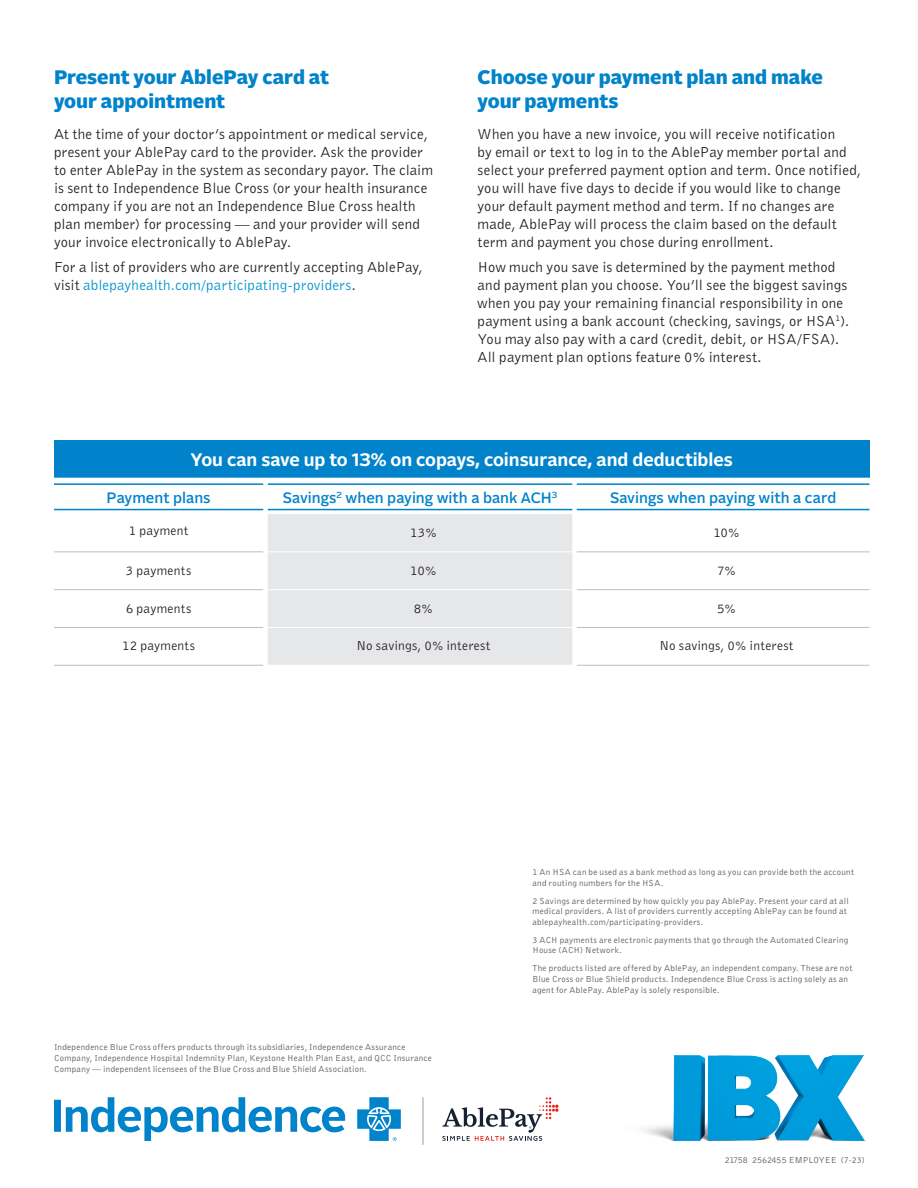
<style>
.page{position:relative;width:918px;height:1188px;background:#fff}
.page>*{position:absolute;margin:0;border:0;box-sizing:border-box;transform-origin:0 0}
.H1-_BODY{font:900 19.5px/23.4px "Alrightv 2 Normal LP";color:#0083ca}
.CHART-H1{font:700 18px "Alrightv 2 Normal LP";color:#fff}
.BODY{font:15px/18px "Bell Gothic";letter-spacing:.01em;color:#231f20}
.CHART-H2{font:500 15px "Alrightv 2 Normal LP";color:#0083ca}
.CHART-_BODY{font:13.5px "Bell Gothic";letter-spacing:.015em;color:#231f20}
.CHART-_BODY_BULLETS{font:13.5px "Bell Gothic";letter-spacing:.02em;color:#231f20}
.DISCLAIMER{font:9px/10.8px "Bell Gothic";letter-spacing:.03em;color:#57585a}
.JOB_and_ITEM_NUMBER{font:9px "Bell Gothic";color:#57585a}
.s1{color:#0093d0}
</style>
<div class="page">
<svg style="left:54px;top:1097px;width:347px;height:44px"></svg>
<img style="left:643px;top:1055px;width:222px;height:86px">
<hr style="left:422px;top:1097px;width:2px;height:48px;background:#bcbdc0">
<svg style="left:442px;top:1097px;width:117px;height:44px"></svg>
<div style="left:54px;top:440px;width:815px;height:38px;background:#0083ca"></div>
<svg style="left:54px;top:483px;width:815px;height:182px"></svg>
<div style="left:268px;top:514px;width:304px;height:151px;background:#e6e7e9"></div>
<hr style="left:54px;top:551px;width:209px;height:1px;background:#bcbdc0">
<hr style="left:54px;top:589px;width:209px;height:1px;background:#bcbdc0">
<hr style="left:54px;top:627px;width:209px;height:1px;background:#bcbdc0">
<hr style="left:54px;top:665px;width:209px;height:1px;background:#bcbdc0">
<hr style="left:268px;top:551px;width:304px;height:1px;background:#fff">
<hr style="left:268px;top:589px;width:304px;height:1px;background:#fff">
<hr style="left:268px;top:627px;width:304px;height:1px;background:#fff">
<hr style="left:54px;top:483px;width:209px;height:2px;background:#0083ca">
<hr style="left:54px;top:509px;width:209px;height:1px;background:#0083ca">
<hr style="left:268px;top:483px;width:304px;height:2px;background:#0083ca">
<hr style="left:268px;top:509px;width:304px;height:1px;background:#0083ca">
<hr style="left:577px;top:483px;width:292px;height:2px;background:#0083ca">
<hr style="left:577px;top:509px;width:292px;height:1px;background:#0083ca">
<hr style="left:577px;top:551px;width:292px;height:1px;background:#bcbdc0">
<hr style="left:577px;top:589px;width:292px;height:1px;background:#bcbdc0">
<hr style="left:577px;top:627px;width:292px;height:1px;background:#bcbdc0">
<hr style="left:577px;top:665px;width:292px;height:1px;background:#bcbdc0">
<p class="H1-_BODY" style="left:54px;top:65px;width:277px">Present your AblePay card at your appointment</p>
<p class="BODY" style="left:54px;top:125px;width:381px">At the time of your doctor’s appointment or medical service, present your AblePay card to the provider. Ask the provider to enter AblePay in the system as secondary payor. The claim is sent to Independence Blue Cross (or your health insurance company if you are not an Independence Blue Cross health plan member) for processing — and your provider will send your invoice electronically to AblePay.</p>
<p class="BODY" style="left:54px;top:258px;width:370px">For a list of providers who are currently accepting AblePay, visit <span class="s1">ablepayhealth.com/participating-providers</span>.</p>
<p class="H1-_BODY" style="left:478px;top:65px;width:347px">Choose your payment plan and make your payments</p>
<p class="BODY" style="left:478px;top:125px;width:385px">When you have a new invoice, you will receive notification<br>by email or text to log in to the AblePay member portal and select your preferred payment option and term. Once notified, you will have five days to decide if you would like to change your default payment method and term. If no changes are made, AblePay will process the claim based on the default term and payment you chose during enrollment.</p>
<p class="BODY" style="left:478px;top:258px;width:373px">How much you save is determined by the payment method and payment plan you choose. You’ll see the biggest savings when you pay your remaining financial responsibility in one payment using a bank account (checking, savings, or HSA<sup>1</sup>).<br>You may also pay with a card (credit, debit, or HSA/FSA).<br>All payment plan options feature 0% interest.</p>
<p class="CHART-H1" style="left:191px;top:447px;width:544px">You can save up to 13% on copays, coinsurance, and deductibles</p>
<p class="CHART-H2" style="left:107px;top:487px;width:106px">Payment plans</p>
<p class="CHART-H2" style="left:283px;top:487px;width:276px">Savings<sup>2</sup> when paying with a bank ACH<sup>3</sup></p>
<p class="CHART-H2" style="left:610px;top:487px;width:228px">Savings when paying with a card</p>
<p class="CHART-_BODY_BULLETS" style="left:129px;top:522px;width:61px">1 payment</p>
<p class="CHART-_BODY" style="left:410px;top:524px;width:28px">13%</p>
<p class="CHART-_BODY" style="left:713px;top:524px;width:28px">10%</p>
<p class="CHART-_BODY_BULLETS" style="left:126px;top:562px;width:67px">3 payments</p>
<p class="CHART-_BODY" style="left:410px;top:562px;width:28px">10%</p>
<p class="CHART-_BODY" style="left:717px;top:562px;width:20px">7%</p>
<p class="CHART-_BODY_BULLETS" style="left:126px;top:600px;width:67px">6 payments</p>
<p class="CHART-_BODY" style="left:414px;top:600px;width:21px">8%</p>
<p class="CHART-_BODY" style="left:717px;top:600px;width:20px">5%</p>
<p class="CHART-_BODY_BULLETS" style="left:122px;top:637px;width:74px">12 payments</p>
<p class="CHART-_BODY" style="left:356px;top:637px;width:135px">No savings, 0% interest</p>
<p class="CHART-_BODY" style="left:660px;top:637px;width:135px">No savings, 0% interest</p>
<p class="DISCLAIMER" style="left:54px;top:1042px;width:379px">Independence Blue Cross offers products through its subsidiaries, Independence Assurance<br>Company, Independence Hospital Indemnity Plan, Keystone Health Plan East, and QCC Insurance<br>Company — independent licensees of the Blue Cross and Blue Shield Association.</p>
<p class="DISCLAIMER" style="left:532px;top:867px;width:323px">1 An HSA can be used as a bank method as long as you can provide both the account and routing numbers for the HSA.</p>
<p class="DISCLAIMER" style="left:532px;top:895px;width:318px">2 Savings are determined by how quickly you pay AblePay. Present your card at all medical providers. A list of providers currently accepting AblePay can be found at ablepayhealth.com/participating-providers.</p>
<p class="DISCLAIMER" style="left:532px;top:934px;width:318px">3 ACH payments are electronic payments that go through the Automated Clearing<br>House (ACH) Network.</p>
<p class="DISCLAIMER" style="left:532px;top:962px;width:321px">The products listed are offered by AblePay, an independent company. These are not<br>Blue Cross or Blue Shield products. Independence Blue Cross is acting solely as an agent for AblePay. AblePay is solely responsible.</p>
<p class="JOB_and_ITEM_NUMBER" style="left:725px;top:1154px;width:141px">21758 2562455 EMPLOYEE (7-23)</p>
</div>
